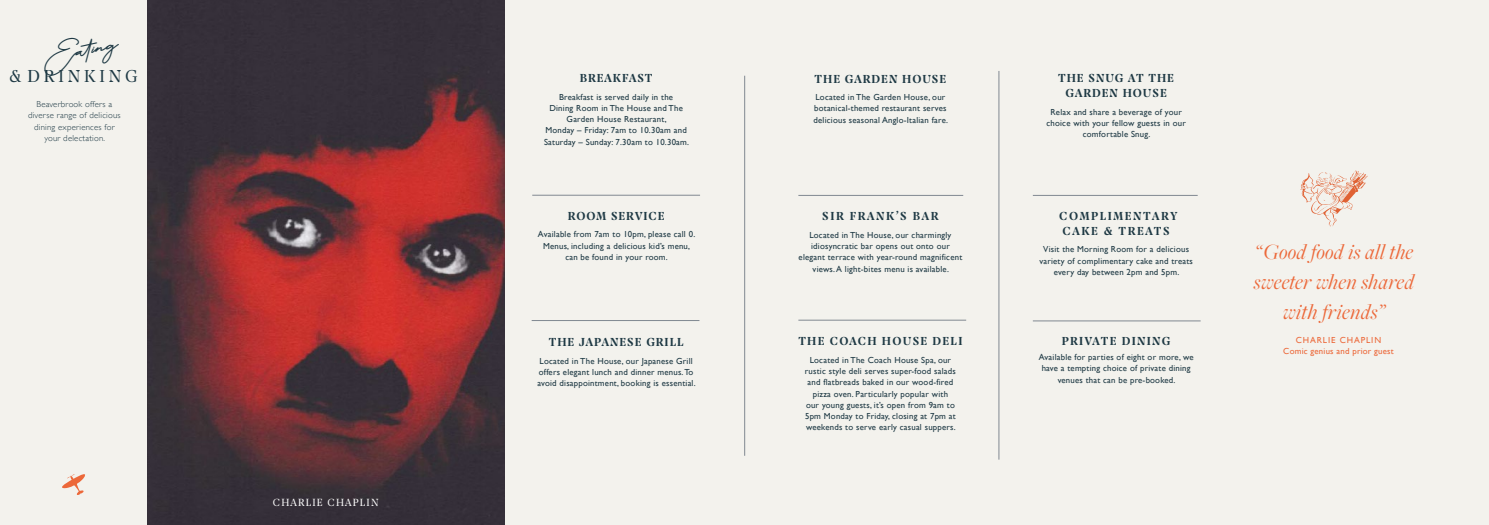
<style>
.page{position:relative;width:1489px;height:525px;background:#fff}
.page>*{position:absolute;margin:0;border:0;box-sizing:border-box;transform-origin:0 0}
.t1{font:30px "The Doctor Free Version";color:#1e3944}
.t2{font:italic 22.5px/30px "Freight Big Pro";letter-spacing:.015em;color:#ec6839;text-align:center}
.t3{font:18.75px "Prospectus Std";letter-spacing:.2em;color:#1e3944}
.t4{font:12.5px/15px "Prospectus Std Bld";letter-spacing:.075em;color:#1e3944;text-align:center}
.t5{font:12.5px/15px "Prospectus Std Bld";letter-spacing:.125em;color:#1e3944}
.t6{font:12.5px "Prospectus Std Bld";letter-spacing:.1em;color:#1e3944}
.t7{font:11.25px "Prospectus Std";letter-spacing:.1em;color:#fff}
.t8{font:8.75px/11.2px "Gill Sans";letter-spacing:.025em;color:#1e3944;text-align:center}
.t9{font:300 8.75px/11.2px "Gill Sans";letter-spacing:.025em;color:#1e3944;text-align:center}
.t10{font:8.75px/11.2px "Gill Sans";letter-spacing:.025em;color:#ec6839;text-align:center}
</style>
<div class="page">
<div style="left:0;top:0;width:1488px;height:524px;background:#f3f2ed"></div>
<hr style="left:532px;top:195px;width:168px;height:1px;background:#808891">
<hr style="left:798px;top:195px;width:165px;height:1px;background:#808891">
<hr style="left:531px;top:320px;width:168px;height:1px;background:#808891">
<hr style="left:1032px;top:320px;width:168px;height:1px;background:#808891">
<img style="left:148px;top:0;width:356px;height:524px">
<hr style="left:744px;top:76px;width:1px;height:379px;background:#808891">
<svg style="left:1300px;top:170px;width:67px;height:56px"></svg>
<hr style="left:1032px;top:195px;width:165px;height:1px;background:#808891">
<hr style="left:798px;top:320px;width:168px;height:1px;background:#808891">
<hr style="left:998px;top:71px;width:1px;height:388px;background:#808891">
<svg style="left:62px;top:474px;width:23px;height:21px"></svg>
<h1 class="t1" style="left:46px;top:33px;width:74px;rotate:-11deg">Eating</h1>
<h3 class="t3" style="left:9px;top:62px;width:130px">&amp; DRINKING</h3>
<p class="t9" style="left:28px;top:98px;width:94px">Beaverbrook offers a diverse range of delicious dining experiences for your delectation.</p>
<p class="t7" style="left:273px;top:494px;width:107px">CHARLIE CHAPLIN</p>
<h3 class="t4" style="left:579px;top:70px;width:74px">BREAKFAST</h3>
<p class="t8" style="left:544px;top:91px;width:147px">Breakfast is served daily in the<br>Dining Room in The House and The<br>Garden House Restaurant,<br>Monday – Friday: 7am to 10.30am and<br>Saturday – Sunday: 7.30am to 10.30am.</p>
<h3 class="t4" style="left:567px;top:207px;width:98px">ROOM SERVICE</h3>
<p class="t8" style="left:538px;top:228px;width:159px">Available from 7am to 10pm, please call 0.<br>Menus, including a delicious kid’s menu, can be found in your room.</p>
<h3 class="t4" style="left:548px;top:334px;width:136px">THE JAPANESE GRILL</h3>
<p class="t8" style="left:537px;top:355px;width:160px;text-align:left">Located in The House, our Japanese Grill offers elegant lunch and dinner menus. To avoid disappointment, booking is essential.</p>
<h3 class="t4" style="left:814px;top:70px;width:133px">THE GARDEN HOUSE</h3>
<p class="t8" style="left:813px;top:91px;width:136px;text-align:left">Located in The Garden House, our botanical-themed restaurant serves delicious seasonal Anglo-Italian fare.</p>
<h3 class="t5" style="left:822px;top:208px;width:118px">SIR FRANK’S BAR</h3>
<p class="t8" style="left:798px;top:229px;width:165px">Located in The House, our charmingly idiosyncratic bar opens out onto our elegant terrace with year-round magnificent views. A light-bites menu is available.</p>
<h3 class="t6" style="left:798px;top:331px;width:165px">THE COACH HOUSE DELI</h3>
<p class="t8" style="left:804px;top:354px;width:152px">Located in The Coach House Spa, our rustic style deli serves super-food salads and flatbreads baked in our wood-fired pizza oven. Particularly popular with<br>our young guests, it’s open from 9am to 5pm Monday to Friday, closing at 7pm at weekends to serve early casual suppers.</p>
<h3 class="t4" style="left:1058px;top:70px;width:117px">THE SNUG AT THE<br>GARDEN HOUSE</h3>
<p class="t8" style="left:1046px;top:106px;width:141px">Relax and share a beverage of your choice with your fellow guests in our comfortable Snug.</p>
<h3 class="t5" style="left:1059px;top:208px;width:120px">COMPLIMENTARY<br>CAKE &amp; TREATS</h3>
<p class="t8" style="left:1039px;top:244px;width:155px">Visit the Morning Room for a delicious variety of complimentary cake and treats every day between 2pm and 5pm.</p>
<h3 class="t6" style="left:1061px;top:331px;width:110px">PRIVATE DINING</h3>
<p class="t8" style="left:1038px;top:351px;width:156px">Available for parties of eight or more, we have a tempting choice of private dining venues that can be pre-booked.</p>
<h2 class="t2" style="left:1253px;top:236px;width:162px">“Good food is all the sweeter when shared with friends”</h2>
<p class="t10" style="left:1283px;top:334px;width:112px">CHARLIE CHAPLIN<br>Comic genius and prior guest</p>
</div>
